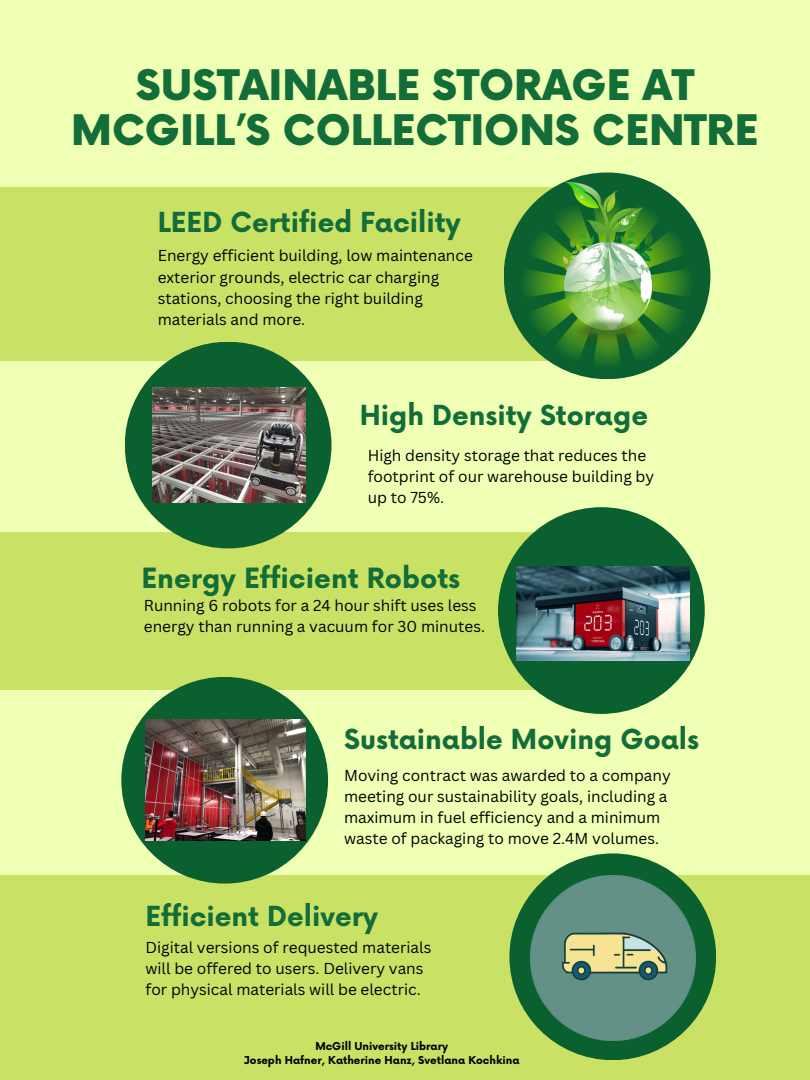
<style>
.page{position:relative;width:810px;height:1080px;background:#efffb3}
.page>*{position:absolute;margin:0;border:0;box-sizing:border-box;transform-origin:0 0}
.t1{font:900 41.06px/44.8px "Now";color:#126d39;text-align:center}
.t2{font:700 27.19px "Now";color:#126d39}
.t3{font:700 26.94px "Now";color:#126d39}
.t4{font:15.38px/21.2px "Canva Sans";color:#000}
.t5{font:700 10.62px "Now";color:#000}
</style>
<div class="page">
<div style="left:0;top:876px;width:810px;height:204px;background:#c9e265"></div>
<div style="left:509px;top:853px;width:207px;height:207px;background:#0b6030;border-radius:50%"></div>
<div style="left:0;top:187px;width:645px;height:174px;background:#c9e265"></div>
<div style="left:0;top:532px;width:568px;height:158px;background:#c9e265"></div>
<div style="left:498px;top:507px;width:207px;height:207px;background:#0b6030;border-radius:50%"></div>
<div style="left:504px;top:172px;width:206px;height:207px;background:#0b6030;border-radius:50%"></div>
<div style="left:125px;top:342px;width:207px;height:206px;background:#0b6030;border-radius:50%"></div>
<div style="left:121px;top:677px;width:207px;height:207px;background:#0b6030;border-radius:50%"></div>
<img style="left:153px;top:388px;width:153px;height:115px">
<img style="left:516px;top:567px;width:174px;height:93px">
<img style="left:531px;top:876px;width:165px;height:165px">
<img style="left:145px;top:720px;width:161px;height:120px">
<img style="left:516px;top:183px;width:182px;height:191px">
<p class="t1" style="left:71px;top:65px;width:689px">SUSTAINABLE STORAGE AT<br>MCGILL’S COLLECTIONS CENTRE</p>
<p class="t3" style="left:158px;top:208px;width:305px">LEED Certified Facility</p>
<p class="t4" style="left:158px;top:245px;width:317px">Energy efficient building, low maintenance exterior grounds, electric car charging stations, choosing the right building materials and more.</p>
<p class="t3" style="left:360px;top:401px;width:290px">High Density Storage</p>
<p class="t4" style="left:368px;top:444px;width:288px">High density storage that reduces the footprint of our warehouse building by up to 75%.</p>
<p class="t2" style="left:141px;top:564px;width:320px">Energy Efficient Robots</p>
<p class="t4" style="left:144px;top:594px;width:343px">Running 6 robots for a 24 hour shift uses less energy than running a vacuum for 30 minutes.</p>
<p class="t3" style="left:344px;top:725px;width:356px">Sustainable Moving Goals</p>
<p class="t4" style="left:344px;top:764px;width:328px">Moving contract was awarded to a company meeting our sustainability goals, including a maximum in fuel efficiency and a minimum waste of packaging to move 2.4M volumes.</p>
<p class="t3" style="left:145px;top:902px;width:234px">Efficient Delivery</p>
<p class="t4" style="left:145px;top:936px;width:287px">Digital versions of requested materials will be offered to users. Delivery vans for physical materials will be electric.</p>
<p class="t5" style="left:315px;top:1040px;width:134px">McGill University Library</p>
<p class="t5" style="left:244px;top:1055px;width:277px">Joseph Hafner, Katherine Hanz, Svetlana Kochkina</p>
</div>
